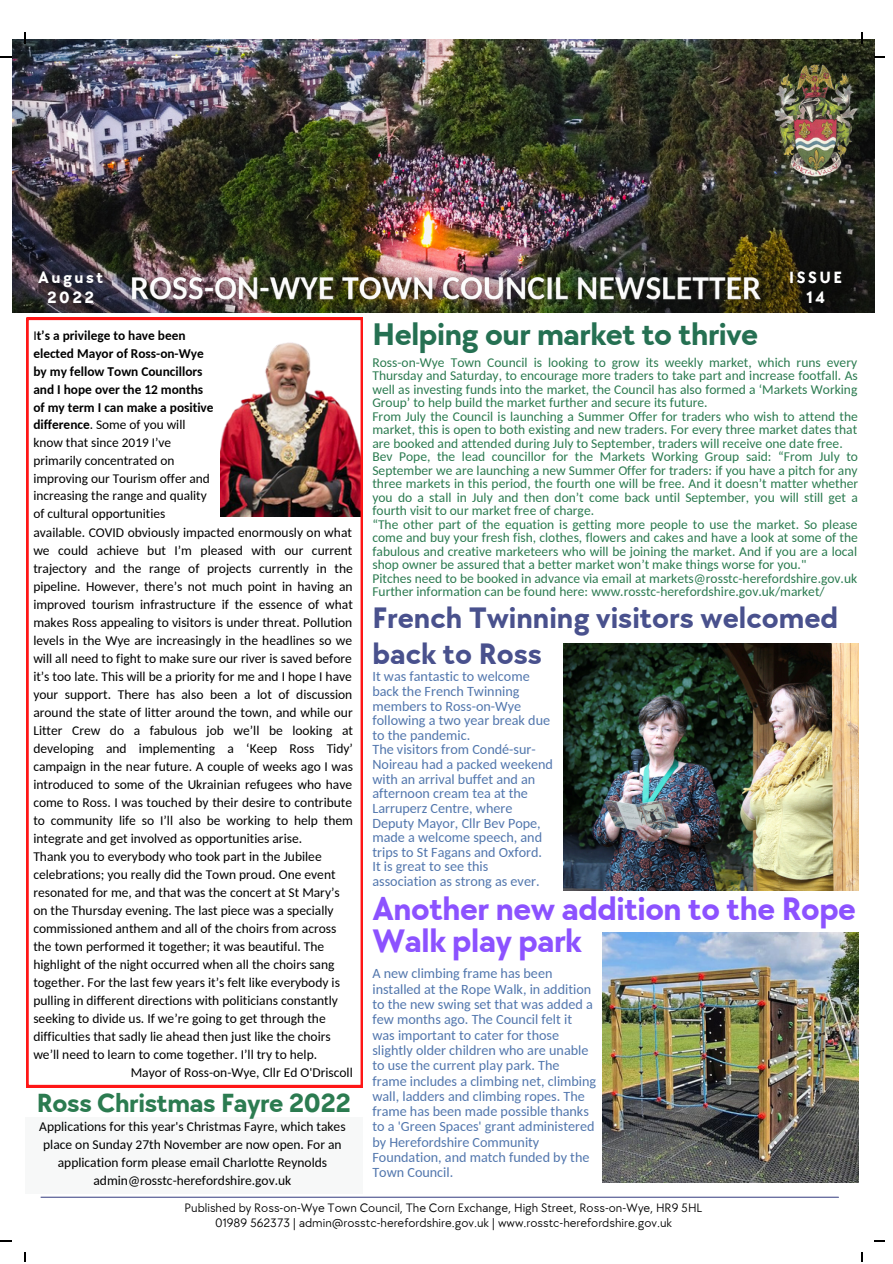
<style>
.page{position:relative;width:893px;height:1264px;background:#fff}
.page>*{position:absolute;margin:0;border:0;box-sizing:border-box;transform-origin:0 0}
.t1{font:700 33.6px/32.5px "TT Chocolates";letter-spacing:-.01em;color:#8c52ff}
.t2{font:700 32.25px "TT Chocolates";letter-spacing:-.01em;color:#257052}
.t3{font:700 30.6px/36px "TT Chocolates";color:#49518d}
.t4{font:700 27.15px "TT Chocolates";letter-spacing:-.01em;color:#2b7b50}
.t5{font:700 16.8px/20px "TT Chocolates";letter-spacing:.15em;color:#fff;text-align:center}
.t6{font:14.1px/14.5px "Carlito";color:#5176ad}
.t7{font:13.5px/18px "Carlito";color:#000;text-align:center}
.t8{font:13.5px/13.5px "Carlito";color:#2b7b50}
.t9{font:13.35px/17.7px "Carlito";color:#000}
.t10{font:12.6px/14.7px "TT Chocolates";color:#000;text-align:center}
.s1{font-weight:700}
</style>
<div class="page">
<img style="left:12px;top:40px;width:862px;height:273px">
<img style="left:773px;top:65px;width:85px;height:111px">
<hr style="left:41px;top:1196px;width:797px;height:1px;background:#49518d">
<img style="left:115px;top:260px;width:661px;height:58px">
<svg style="left:0;top:56px;width:12px;height:1px"></svg>
<svg style="left:0;top:1240px;width:12px;height:1px"></svg>
<svg style="left:24px;top:32px;width:2px;height:12px"></svg>
<svg style="left:24px;top:1252px;width:2px;height:10px"></svg>
<svg style="left:861px;top:32px;width:1px;height:12px"></svg>
<img style="left:602px;top:932px;width:256px;height:250px">
<img style="left:563px;top:643px;width:295px;height:247px">
<svg style="left:26px;top:318px;width:337px;height:769px"></svg>
<div style="left:25px;top:1116px;width:337px;height:77px;background:#f7f8f8"></div>
<p class="t5" style="left:38px;top:268px;width:67px">August<br>2022</p>
<p class="t5" style="left:789px;top:268px;width:54px">ISSUE<br>14</p>
<h2 class="t2" style="left:372px;top:316px;width:387px">Helping our market to thrive</h2>
<p class="t8" style="left:372px;top:357px;width:487px">Ross-on-Wye Town Council is looking to grow its weekly market, which runs every Thursday and Saturday, to encourage more traders to take part and increase footfall. As well as investing funds into the market, the Council has also formed a ‘Markets Working Group’ to help build the market further and secure its future.<br>From July the Council is launching a Summer Offer for traders who wish to attend the market, this is open to both existing and new traders. For every three market dates that are booked and attended during July to September, traders will receive one date free.<br>Bev Pope, the lead councillor for the Markets Working Group said: “From July to September we are launching a new Summer Offer for traders: if you have a pitch for any three markets in this period, the fourth one will be free. And it doesn’t matter whether you do a stall in July and then don’t come back until September, you will still get a fourth visit to our market free of charge.<br>“The other part of the equation is getting more people to use the market. So please come and buy your fresh fish, clothes, flowers and cakes and have a look at some of the fabulous and creative marketeers who will be joining the market. And if you are a local shop owner be assured that a better market won’t make things worse for you."<br>Pitches need to be booked in advance via email at markets@rosstc-herefordshire.gov.uk Further information can be found here: www.rosstc-herefordshire.gov.uk/market/</p>
<h3 class="t3" style="left:372px;top:600px;width:467px">French Twinning visitors welcomed back to Ross</h3>
<p class="t6" style="left:372px;top:670px;width:182px">It was fantastic to welcome back the French Twinning members to Ross-on-Wye following a two year break due to the pandemic.<br>The visitors from Condé-sur-<br>Noireau had a packed weekend with an arrival buffet and an afternoon cream tea at the<br>Larruperz Centre, where<br>Deputy Mayor, Cllr Bev Pope, made a welcome speech, and trips to St Fagans and Oxford.<br>It is great to see this association as strong as ever.</p>
<h1 class="t1" style="left:372px;top:893px;width:485px">Another new addition to the Rope<br>Walk play park</h1>
<p class="t6" style="left:372px;top:967px;width:225px;line-height:15.3px">A new climbing frame has been installed at the Rope Walk, in addition to the new swing set that was added a few months ago. The Council felt it was important to cater for those slightly older children who are unable to use the current play park. The frame includes a climbing net, climbing wall, ladders and climbing ropes. The frame has been made possible thanks to a 'Green Spaces' grant administered by Herefordshire Community Foundation, and match funded by the Town Council.</p>
<p class="t9" style="left:33px;top:328px;width:182px">I<span class="s1">t’s a privilege to have been elected Mayor of Ross-on-Wye by my fellow Town Councillors and I hope over the 12 months of my term I can make a positive difference</span>. Some of you will know that since 2019 I’ve primarily concentrated on improving our Tourism offer and increasing the range and quality of cultural opportunities</p>
<p class="t7" style="left:33px;top:524px;width:320px">available. COVID obviously impacted enormously on what</p>
<p class="t7" style="left:33px;top:542px;width:320px">we could achieve but I’m pleased with our current</p>
<p class="t7" style="left:33px;top:560px;width:321px">trajectory and the range of projects currently in the</p>
<p class="t7" style="left:33px;top:578px;width:321px">pipeline. However, there’s not much point in having an</p>
<p class="t7" style="left:33px;top:596px;width:321px">improved tourism infrastructure if the essence of what</p>
<p class="t7" style="left:33px;top:614px;width:320px">makes Ross appealing to visitors is under threat. Pollution</p>
<p class="t7" style="left:33px;top:632px;width:320px">levels in the Wye are increasingly in the headlines so we</p>
<p class="t7" style="left:33px;top:650px;width:320px">will all need to fight to make sure our river is saved before</p>
<p class="t7" style="left:33px;top:668px;width:320px">it’s too late. This will be a priority for me and I hope I have</p>
<p class="t7" style="left:33px;top:686px;width:320px">your support. There has also been a lot of discussion</p>
<p class="t7" style="left:33px;top:704px;width:321px">around the state of litter around the town, and while our</p>
<p class="t7" style="left:33px;top:722px;width:321px">Litter Crew do a fabulous job we’ll be looking at</p>
<p class="t7" style="left:33px;top:740px;width:321px">developing and implementing a ‘Keep Ross Tidy’</p>
<p class="t7" style="left:33px;top:758px;width:321px">campaign in the near future. A couple of weeks ago I was</p>
<p class="t7" style="left:33px;top:776px;width:320px">introduced to some of the Ukrainian refugees who have</p>
<p class="t7" style="left:33px;top:794px;width:320px">come to Ross. I was touched by their desire to contribute</p>
<p class="t7" style="left:33px;top:812px;width:321px">to community life so I’ll also be working to help them</p>
<p class="t7" style="left:33px;top:830px;width:270px">integrate and get involved as opportunities arise.</p>
<p class="t7" style="left:33px;top:848px;width:290px">Thank you to everybody who took part in the Jubilee</p>
<p class="t7" style="left:33px;top:866px;width:304px">celebrations; you really did the Town proud. One event</p>
<p class="t7" style="left:33px;top:884px;width:308px">resonated for me, and that was the concert at St Mary’s</p>
<p class="t7" style="left:33px;top:902px;width:302px">on the Thursday evening. The last piece was a specially</p>
<p class="t7" style="left:33px;top:920px;width:304px">commissioned anthem and all of the choirs from across</p>
<p class="t7" style="left:33px;top:938px;width:292px">the town performed it together; it was beautiful. The</p>
<p class="t7" style="left:33px;top:956px;width:303px">highlight of the night occurred when all the choirs sang</p>
<p class="t7" style="left:33px;top:974px;width:308px">together. For the last few years it’s felt like everybody is</p>
<p class="t7" style="left:33px;top:992px;width:306px">pulling in different directions with politicians constantly</p>
<p class="t7" style="left:33px;top:1010px;width:294px">seeking to divide us. If we’re going to get through the</p>
<p class="t7" style="left:33px;top:1028px;width:299px">difficulties that sadly lie ahead then just like the choirs</p>
<p class="t7" style="left:33px;top:1046px;width:285px">we’ll need to learn to come together. I’ll try to help.</p>
<p class="t7" style="left:131px;top:1064px;width:223px">Mayor of Ross-on-Wye, Cllr Ed O'Driscoll</p>
<h3 class="t4" style="left:37px;top:1087px;width:315px">Ross Christmas Fayre 2022</h3>
<p class="t7" style="left:39px;top:1118px;width:308px">Applications for this year's Christmas Fayre, which takes place on Sunday 27th November are now open. For an application form please email Charlotte Reynolds admin@rosstc-herefordshire.gov.uk</p>
<p class="t10" style="left:184px;top:1200px;width:519px">Published by Ross-on-Wye Town Council, The Corn Exchange, High Street, Ross-on-Wye, HR9 5HL<br>01989 562373 | admin@rosstc-herefordshire.gov.uk | www.rosstc-herefordshire.gov.uk</p>
</div>
